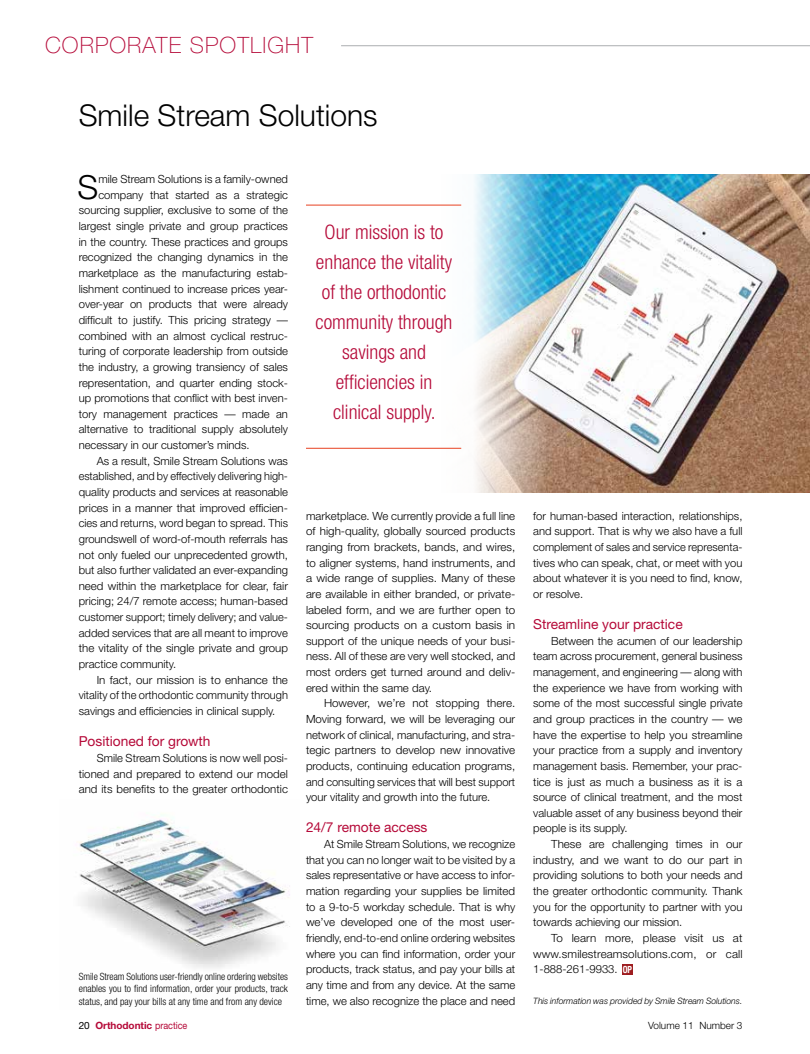
<style>
.page{position:relative;width:810px;height:1054px;background:#fff}
.page>*{position:absolute;margin:0;border:0;box-sizing:border-box;transform-origin:0 0}
.t1{font:300 33.12px "Helvetica Neue";color:#000}
.t2{font:300 30px "Helvetica Neue";color:#000}
.t3{font:100 22.5px "Helvetica Neue";letter-spacing:.05em;color:#b50938}
.t4{font:300 condensed 20px/30px "Helvetica Neue";color:#b50938;text-align:center}
.t5{font:13.75px "Helvetica Neue";color:#b50938}
.t6{font:300 11.25px/15.6px "Helvetica Neue";color:#000;text-align:justify}
.t7{font:300 condensed 10px/12.5px "Helvetica Neue";color:#000;text-align:justify}
.t8{font:700 10px "Helvetica Neue";letter-spacing:-.005em;color:#b50938}
.t9{font:300 10px "Helvetica Neue";color:#000}
.t10{font:700 condensed 9.75px "Helvetica Neue";color:#fff;scale:.9 1}
.t11{font:italic 300 8.75px "Helvetica Neue";color:#000}
.s1{font-weight:400;color:#000}
.s2{font-weight:400}
</style>
<div class="page">
<img style="left:79px;top:815px;width:211px;height:153px">
<div style="left:622px;top:963px;width:11px;height:11px;background:#9e1d20"></div>
<img style="left:549px;top:174px;width:261px;height:318px">
<svg style="left:461px;top:174px;width:88px;height:319px"></svg>
<hr style="left:306px;top:204px;width:155px;height:2px;background:#ec674d">
<hr style="left:306px;top:447px;width:155px;height:2px;background:#ec674d">
<hr style="left:341px;top:45px;width:469px;height:1px;background:#bcbec0">
<h3 class="t3" style="left:45px;top:32px;width:270px">CORPORATE SPOTLIGHT</h3>
<h2 class="t2" style="left:79px;top:97px;width:300px">Smile Stream Solutions</h2>
<h1 class="t1" style="left:78px;top:167px;width:22px">S</h1>
<p class="t6" style="left:98px;top:171px;width:191px">mile Stream Solutions is a family-owned</p>
<p class="t6" style="left:98px;top:187px;width:191px">company that started as a strategic</p>
<p class="t6" style="left:79px;top:202px;width:211px">sourcing supplier, exclusive to some of the</p>
<p class="t6" style="left:79px;top:218px;width:211px">largest single private and group practices</p>
<p class="t6" style="left:79px;top:233px;width:211px">in the country. These practices and groups</p>
<p class="t6" style="left:79px;top:249px;width:211px">recognized the changing dynamics in the</p>
<p class="t6" style="left:79px;top:265px;width:211px">marketplace as the manufacturing estab-</p>
<p class="t6" style="left:79px;top:280px;width:211px">lishment continued to increase prices year-</p>
<p class="t6" style="left:79px;top:296px;width:211px">over-year on products that were already</p>
<p class="t6" style="left:79px;top:312px;width:211px">difficult to justify. This pricing strategy —</p>
<p class="t6" style="left:79px;top:327px;width:211px">combined with an almost cyclical restruc-</p>
<p class="t6" style="left:79px;top:343px;width:211px">turing of corporate leadership from outside</p>
<p class="t6" style="left:79px;top:358px;width:211px">the industry, a growing transiency of sales</p>
<p class="t6" style="left:79px;top:374px;width:211px">representation, and quarter ending stock-</p>
<p class="t6" style="left:79px;top:390px;width:211px">up promotions that conflict with best inven-</p>
<p class="t6" style="left:79px;top:405px;width:211px">tory management practices — made an</p>
<p class="t6" style="left:79px;top:421px;width:211px">alternative to traditional supply absolutely</p>
<p class="t6" style="left:79px;top:437px;width:172px">necessary in our customer’s minds.</p>
<p class="t6" style="left:97px;top:452px;width:193px">As a result, Smile Stream Solutions was</p>
<p class="t6" style="left:79px;top:468px;width:211px">established, and by effectively delivering high-</p>
<p class="t6" style="left:79px;top:483px;width:211px">quality products and services at reasonable</p>
<p class="t6" style="left:79px;top:499px;width:211px">prices in a manner that improved efficien-</p>
<p class="t6" style="left:79px;top:515px;width:211px">cies and returns, word began to spread. This</p>
<p class="t6" style="left:79px;top:530px;width:211px">groundswell of word-of-mouth referrals has</p>
<p class="t6" style="left:79px;top:546px;width:211px">not only fueled our unprecedented growth,</p>
<p class="t6" style="left:79px;top:562px;width:211px">but also further validated an ever-expanding</p>
<p class="t6" style="left:79px;top:577px;width:211px">need within the marketplace for clear, fair</p>
<p class="t6" style="left:79px;top:593px;width:211px">pricing; 24/7 remote access; human-based</p>
<p class="t6" style="left:79px;top:608px;width:211px">customer support; timely delivery; and value-</p>
<p class="t6" style="left:79px;top:624px;width:211px">added services that are all meant to improve</p>
<p class="t6" style="left:79px;top:640px;width:211px">the vitality of the single private and group</p>
<p class="t6" style="left:79px;top:655px;width:99px">practice community.</p>
<p class="t6" style="left:97px;top:671px;width:193px">In fact, our mission is to enhance the</p>
<p class="t6" style="left:79px;top:687px;width:211px">vitality of the orthodontic community through</p>
<p class="t6" style="left:79px;top:702px;width:198px">savings and efficiencies in clinical supply.</p>
<p class="t5" style="left:79px;top:732px;width:133px">Positioned for growth</p>
<p class="t6" style="left:79px;top:749px;width:211px;text-indent:18px">Smile Stream Solutions is now well posi&shy;tioned and prepared to extend our model and its benefits to the greater orthodontic</p>
<p class="t7" style="left:79px;top:969px;width:211px">Smile Stream Solutions user-friendly online ordering websites enables you to find information, order your products, track status, and pay your bills at any time and from any device</p>
<h3 class="t4" style="left:316px;top:216px;width:138px">Our mission is to enhance the vitality of the orthodontic community through savings and efficiencies in clinical supply.</h3>
<p class="t6" style="left:306px;top:507px;width:211px">marketplace. We currently provide a full line of high-quality, globally sourced products ranging from brackets, bands, and wires, to aligner systems, hand instruments, and a wide range of supplies. Many of these are available in either branded, or private&shy;labeled form, and we are further open to sourcing products on a custom basis in support of the unique needs of your busi&shy;ness. All of these are very well stocked, and most orders get turned around and deliv&shy;ered within the same day.</p>
<p class="t6" style="left:306px;top:695px;width:211px;text-indent:18px">However, we’re not stopping there.<br>Moving forward, we will be leveraging our network of clinical, manufacturing, and stra&shy;tegic partners to develop new innovative products, continuing education programs, and consulting services that will best support your vitality and growth into the future.</p>
<p class="t5" style="left:306px;top:819px;width:123px">24/7 remote access</p>
<p class="t6" style="left:306px;top:835px;width:211px;text-indent:18px">At Smile Stream Solutions, we recognize that you can no longer wait to be visited by a sales representative or have access to infor&shy;mation regarding your supplies be limited to a 9-to-5 workday schedule. That is why we’ve developed one of the most user&shy;friendly, end-to-end online ordering websites where you can find information, order your products, track status, and pay your bills at any time and from any device. At the same time, we also recognize the place and need</p>
<p class="t6" style="left:533px;top:507px;width:211px">for human-based interaction, relationships, and support. That is why we also have a full complement of sales and service representa&shy;tives who can speak, chat, or meet with you about whatever it is you need to find, know, or resolve.</p>
<p class="t5" style="left:533px;top:615px;width:151px">Streamline your practice</p>
<p class="t6" style="left:533px;top:632px;width:211px;text-indent:18px">Between the acumen of our leadership team across procurement, general business management, and engineering — along with the experience we have from working with some of the most successful single private and group practices in the country — we have the expertise to help you streamline your practice from a supply and inventory management basis. Remember, your prac&shy;tice is just as much a business as it is a source of clinical treatment, and the most valuable asset of any business beyond their people is its supply.</p>
<p class="t6" style="left:533px;top:835px;width:211px;text-indent:18px">These are challenging times in our industry, and we want to do our part in providing solutions to both your needs and the greater orthodontic community. Thank you for the opportunity to partner with you towards achieving our mission.</p>
<p class="t6" style="left:533px;top:929px;width:211px;text-indent:18px">To learn more, please visit us at www.smilestreamsolutions.com, or call 1-888-261-9933.</p>
<p class="t11" style="left:533px;top:995px;width:211px">This information was provided by Smile Stream Solutions.</p>
<p class="t10" style="left:623px;top:963px;width:12px">OP</p>
<p class="t8" style="left:79px;top:1018px;width:110px"><span class="s1">20</span> Orthodontic <span class="s2">practice</span></p>
<p class="t9" style="left:648px;top:1018px;width:96px">Volume 11 Number 3</p>
</div>
